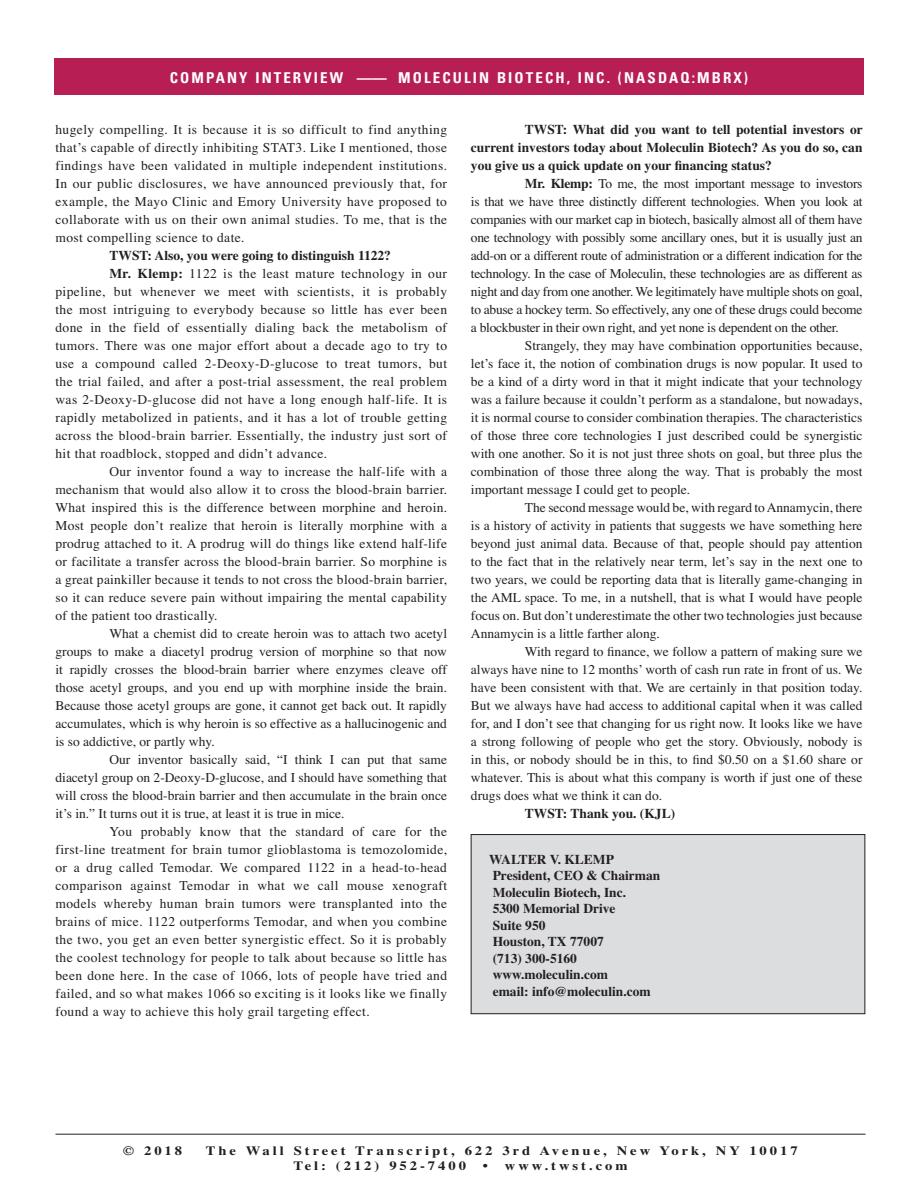
<style>
.page{position:relative;width:918px;height:1188px;background:#fff}
.page>*{position:absolute;margin:0;border:0;box-sizing:border-box;transform-origin:0 0}
.t1{font:700 condensed 15px "Univers LT";letter-spacing:.14em;color:#fff}
.t2{font:13.5px/18px "Times";color:#231f20;text-align:justify}
.t3{font:700 13.5px/18px "Times";color:#231f20;text-align:justify}
.bio{font:700 12.75px "Times";letter-spacing:.2em;color:#231f20;scale:1.15 1}
.s1{font-weight:700}
</style>
<div class="page">
<div style="left:54px;top:58px;width:810px;height:36px;background:#b71e54"></div>
<div style="left:471px;top:835px;width:394px;height:179px;background:#dcdddf"></div>
<div style="left:471px;top:834px;width:394px;height:180px;border:1px solid #231f20"></div>
<hr style="left:56px;top:1134px;width:810px;height:1px;background:#231f20">
<p class="t1" style="left:170px;top:69px;width:580px">COMPANY INTERVIEW —— MOLECULIN BIOTECH, INC. (NASDAQ:MBRX)</p>
<p class="t2" style="left:56px;top:121px;width:393px">hugely compelling. It is because it is so difficult to find anything that’s capable of directly inhibiting STAT3. Like I mentioned, those findings have been validated in multiple independent institutions.<br>In our public disclosures, we have announced previously that, for example, the Mayo Clinic and Emory University have proposed to collaborate with us on their own animal studies. To me, that is the most compelling science to date.</p>
<p class="t3" style="left:110px;top:247px;width:283px">TWST: Also, you were going to distinguish 1122?</p>
<p class="t2" style="left:56px;top:265px;width:393px;text-indent:54px"><span class="s1">Mr. Klemp:</span> 1122 is the least mature technology in our pipeline, but whenever we meet with scientists, it is probably the most intriguing to everybody because so little has ever been done in the field of essentially dialing back the metabolism of tumors. There was one major effort about a decade ago to try to use a compound called 2-Deoxy-D-glucose to treat tumors, but the trial failed, and after a post-trial assessment, the real problem was 2-Deoxy-D-glucose did not have a long enough half-life. It is rapidly metabolized in patients, and it has a lot of trouble getting across the blood-brain barrier. Essentially, the industry just sort of hit that roadblock, stopped and didn’t advance.</p>
<p class="t2" style="left:56px;top:463px;width:393px;text-indent:54px">Our inventor found a way to increase the half-life with a mechanism that would also allow it to cross the blood-brain barrier.<br>What inspired this is the difference between morphine and heroin.<br>Most people don’t realize that heroin is literally morphine with a prodrug attached to it. A prodrug will do things like extend half-life or facilitate a transfer across the blood-brain barrier. So morphine is a great painkiller because it tends to not cross the blood-brain barrier, so it can reduce severe pain without impairing the mental capability of the patient too drastically.</p>
<p class="t2" style="left:56px;top:625px;width:393px;text-indent:54px">What a chemist did to create heroin was to attach two acetyl groups to make a diacetyl prodrug version of morphine so that now it rapidly crosses the blood-brain barrier where enzymes cleave off those acetyl groups, and you end up with morphine inside the brain.<br>Because those acetyl groups are gone, it cannot get back out. It rapidly accumulates, which is why heroin is so effective as a hallucinogenic and is so addictive, or partly why.</p>
<p class="t2" style="left:56px;top:751px;width:393px;text-indent:54px">Our inventor basically said, “I think I can put that same diacetyl group on 2-Deoxy-D-glucose, and I should have something that will cross the blood-brain barrier and then accumulate in the brain once it’s in.” It turns out it is true, at least it is true in mice.</p>
<p class="t2" style="left:56px;top:823px;width:393px;text-indent:54px">You probably know that the standard of care for the first-line treatment for brain tumor glioblastoma is temozolomide, or a drug called Temodar. We compared 1122 in a head-to-head comparison against Temodar in what we call mouse xenograft models whereby human brain tumors were transplanted into the brains of mice. 1122 outperforms Temodar, and when you combine the two, you get an even better synergistic effect. So it is probably the coolest technology for people to talk about because so little has been done here. In the case of 1066, lots of people have tried and failed, and so what makes 1066 so exciting is it looks like we finally found a way to achieve this holy grail targeting effect.</p>
<p class="t3" style="left:471px;top:121px;width:393px;text-indent:54px">TWST: What did you want to tell potential investors or current investors today about Moleculin Biotech? As you do so, can you give us a quick update on your financing status?</p>
<p class="t2" style="left:471px;top:175px;width:393px;text-indent:54px"><span class="s1">Mr. Klemp:</span> To me, the most important message to investors is that we have three distinctly different technologies. When you look at companies with our market cap in biotech, basically almost all of them have one technology with possibly some ancillary ones, but it is usually just an add-on or a different route of administration or a different indication for the technology. In the case of Moleculin, these technologies are as different as night and day from one another. We legitimately have multiple shots on goal, to abuse a hockey term. So effectively, any one of these drugs could become a blockbuster in their own right, and yet none is dependent on the other.</p>
<p class="t2" style="left:471px;top:337px;width:393px;text-indent:54px">Strangely, they may have combination opportunities because, let’s face it, the notion of combination drugs is now popular. It used to be a kind of a dirty word in that it might indicate that your technology was a failure because it couldn’t perform as a standalone, but nowadays, it is normal course to consider combination therapies. The characteristics of those three core technologies I just described could be synergistic with one another. So it is not just three shots on goal, but three plus the combination of those three along the way. That is probably the most important message I could get to people.</p>
<p class="t2" style="left:471px;top:499px;width:393px;text-indent:54px">The second message would be, with regard to Annamycin, there is a history of activity in patients that suggests we have something here beyond just animal data. Because of that, people should pay attention to the fact that in the relatively near term, let’s say in the next one to two years, we could be reporting data that is literally game-changing in the AML space. To me, in a nutshell, that is what I would have people focus on. But don’t underestimate the other two technologies just because Annamycin is a little farther along.</p>
<p class="t2" style="left:471px;top:643px;width:393px;text-indent:54px">With regard to finance, we follow a pattern of making sure we always have nine to 12 months’ worth of cash run rate in front of us. We have been consistent with that. We are certainly in that position today.<br>But we always have had access to additional capital when it was called for, and I don’t see that changing for us right now. It looks like we have a strong following of people who get the story. Obviously, nobody is in this, or nobody should be in this, to find $0.50 on a $1.60 share or whatever. This is about what this company is worth if just one of these drugs does what we think it can do.</p>
<p class="t3" style="left:525px;top:805px;width:152px">TWST: Thank you. (KJL)</p>
<p class="t3" style="left:489px;top:851px;width:126px">WALTER V. KLEMP</p>
<p class="t3" style="left:493px;top:867px;width:169px">President, CEO &amp; Chairman</p>
<p class="t3" style="left:493px;top:884px;width:135px">Moleculin Biotech, Inc.</p>
<p class="t3" style="left:493px;top:900px;width:124px">5300 Memorial Drive</p>
<p class="t3" style="left:493px;top:917px;width:54px">Suite 950</p>
<p class="t3" style="left:493px;top:933px;width:113px">Houston, TX 77007</p>
<p class="t3" style="left:493px;top:950px;width:86px">(713) 300-5160</p>
<p class="t3" style="left:493px;top:966px;width:117px">www.moleculin.com</p>
<p class="t3" style="left:493px;top:983px;width:160px">email: info@moleculin.com</p>
<p class="bio" style="left:123px;top:1142px;width:53px">© 2018</p>
<p class="bio" style="left:206px;top:1142px;width:516px">The Wall Street Transcript, 622 3rd Avenue, New York, NY 10017</p>
<p class="bio" style="left:293px;top:1157px;width:152px">Tel: (212) 952-7400</p>
<p class="bio" style="left:483px;top:1157px;width:127px">• www.twst.com</p>
</div>
